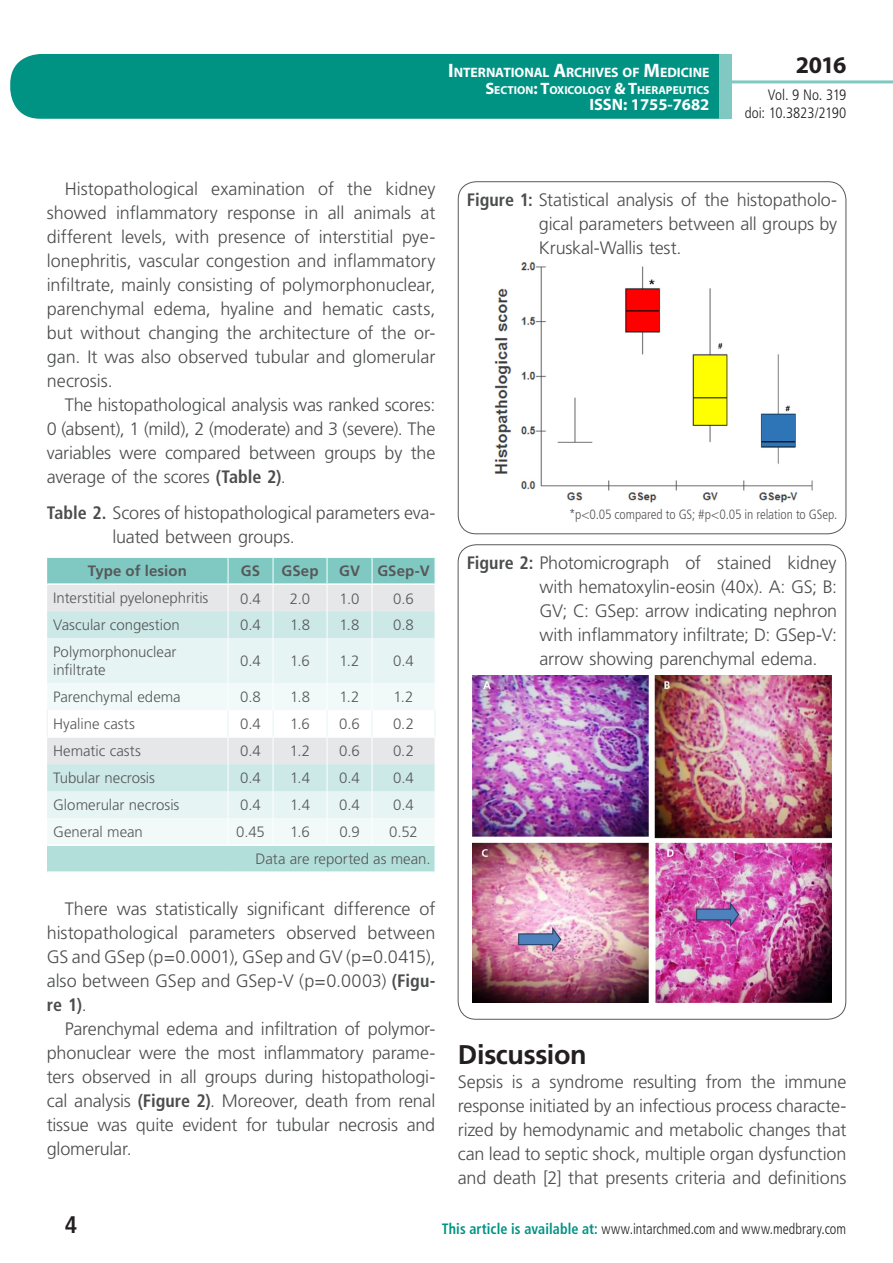
<style>
.page{position:relative;width:893px;height:1263px;background:#fff}
.page>*{position:absolute;margin:0;border:0;box-sizing:border-box;transform-origin:0 0}
.t1{font:700 27px "Frutiger LT Std";letter-spacing:-.015em;color:#231f20}
.t2{font:700 24px "Myriad Pro";color:#231f20}
.t3{font:700 condensed 24px "Frutiger LT Std";color:#231f20}
.t4{font:300 18px/24px "Frutiger LT Std";letter-spacing:-.01em;color:#4b4c4d;text-align:justify}
.t5{font:700 16.5px "Myriad Pro";color:#fff}
.t6{font:300 15px/18px "Frutiger LT Std";color:#57585a}
.t7{font:300 condensed 15px "Frutiger LT Std";letter-spacing:.005em;color:#231f20;scale:.94 1}
.t8{font:300 condensed 15px/18px "Frutiger LT Std";letter-spacing:.005em;color:#231f20;text-align:right}
.t9{font:700 15px "Frutiger LT Std";letter-spacing:.005em;color:#57585a}
.t10{font:700 13.65px "Myriad Pro";letter-spacing:-.005em;color:#fff}
.t11{font:300 condensed 13.5px "Frutiger LT Std";letter-spacing:-.005em;color:#57585a}
.t12{font:700 11.55px "Myriad Pro";color:#fff}
.s1{font-size:19.5px}
.s2{font-size:16.5px}
.s3{font-weight:700;font-stretch:condensed}
.s4{font-weight:700;color:#009384}
</style>
<div class="page">
<div style="left:10px;top:54px;width:775px;height:65px;background:#009384;border-radius:30px"></div>
<div style="left:732px;top:0;width:161px;height:157px;background:#fff"></div>
<hr style="left:730px;top:80px;width:163px;height:3px;background:#80c9c2">
<div style="left:719px;top:54px;width:13px;height:65px;background:#80c9c2"></div>
<div style="left:47px;top:638px;width:388px;height:45px;background:#e6f4f3"></div>
<svg style="left:47px;top:558px;width:388px;height:80px"></svg>
<hr style="left:228px;top:638px;width:1px;height:45px;background:#fff">
<hr style="left:273px;top:638px;width:1px;height:45px;background:#fff">
<hr style="left:327px;top:638px;width:1px;height:45px;background:#fff">
<hr style="left:372px;top:638px;width:1px;height:45px;background:#fff">
<svg style="left:47px;top:683px;width:389px;height:188px"></svg>
<hr style="left:47px;top:583px;width:181px;height:2px;background:#fff">
<hr style="left:228px;top:583px;width:45px;height:2px;background:#fff">
<hr style="left:273px;top:583px;width:54px;height:2px;background:#fff">
<hr style="left:327px;top:583px;width:45px;height:2px;background:#fff">
<hr style="left:372px;top:583px;width:63px;height:2px;background:#fff">
<div style="left:458px;top:181px;width:388px;height:353px;border:1px solid #57585a;border-radius:18px"></div>
<img style="left:494px;top:262px;width:319px;height:241px">
<img style="left:472px;top:675px;width:360px;height:328px">
<p class="t10" style="left:448px;top:64px;width:263px"><span class="s1">I</span>NTERNATIONAL <span class="s1">A</span>RCHIVES OF <span class="s1">M</span>EDICINE</p>
<p class="t12" style="left:485px;top:82px;width:226px"><span class="s2">S</span>ECTION<span class="s2">: T</span>OXICOLOGY <span class="s2">&amp; T</span>HERAPEUTICS</p>
<p class="t5" style="left:589px;top:94px;width:122px">ISSN: 1755-7682</p>
<h2 class="t2" style="left:796px;top:49px;width:52px">2016</h2>
<p class="t8" style="left:745px;top:86px;width:103px">Vol. 9 No. 319 doi: 10.3823/2190</p>
<p class="t4" style="left:47px;top:177px;width:390px;text-indent:18px">Histopathological examination of the kidney showed inflammatory response in all animals at different levels, with presence of interstitial pye&shy;lonephritis, vascular congestion and inflammatory infiltrate, mainly consisting of polymorphonuclear, parenchymal edema, hyaline and hematic casts, but without changing the architecture of the or&shy;gan. It was also observed tubular and glomerular necrosis.</p>
<p class="t4" style="left:47px;top:393px;width:390px;text-indent:18px">The histopathological analysis was ranked scores:<br>0 (absent), 1 (mild), 2 (moderate) and 3 (severe). The variables were compared between groups by the average of the scores <span class="s3">(Table 2)</span>.</p>
<p class="t4" style="left:113px;top:501px;width:325px;text-indent:-66px"><span class="s3">Table 2.</span> Scores of histopathological parameters eva&shy;luated between groups.</p>
<p class="t9" style="left:88px;top:562px;width:101px">Type of lesion</p>
<p class="t9" style="left:241px;top:562px;width:21px">GS</p>
<p class="t9" style="left:282px;top:562px;width:38px">GSep</p>
<p class="t9" style="left:339px;top:562px;width:92px">GV GSep-V</p>
<p class="t6" style="left:53px;top:589px;width:157px">Interstitial pyelonephritis</p>
<p class="t6" style="left:240px;top:590px;width:22px">0.4</p>
<p class="t6" style="left:290px;top:590px;width:22px">2.0</p>
<p class="t6" style="left:340px;top:590px;width:21px">1.0</p>
<p class="t6" style="left:393px;top:590px;width:22px">0.6</p>
<p class="t6" style="left:53px;top:616px;width:128px">Vascular congestion</p>
<p class="t6" style="left:240px;top:616px;width:22px">0.4</p>
<p class="t6" style="left:290px;top:616px;width:22px">1.8</p>
<p class="t6" style="left:339px;top:616px;width:22px">1.8</p>
<p class="t6" style="left:393px;top:616px;width:22px">0.8</p>
<p class="t6" style="left:53px;top:643px;width:125px">Polymorphonuclear infiltrate</p>
<p class="t6" style="left:240px;top:652px;width:22px">0.4</p>
<p class="t6" style="left:290px;top:652px;width:21px">1.6</p>
<p class="t6" style="left:339px;top:652px;width:22px">1.2</p>
<p class="t6" style="left:393px;top:652px;width:22px">0.4</p>
<p class="t6" style="left:53px;top:688px;width:129px">Parenchymal edema</p>
<p class="t6" style="left:240px;top:688px;width:22px">0.8</p>
<p class="t6" style="left:290px;top:688px;width:22px">1.8</p>
<p class="t6" style="left:339px;top:688px;width:22px">1.2</p>
<p class="t6" style="left:393px;top:688px;width:22px">1.2</p>
<p class="t6" style="left:53px;top:715px;width:83px">Hyaline casts</p>
<p class="t6" style="left:240px;top:715px;width:22px">0.4</p>
<p class="t6" style="left:290px;top:715px;width:21px">1.6</p>
<p class="t6" style="left:339px;top:715px;width:22px">0.6</p>
<p class="t6" style="left:393px;top:715px;width:22px">0.2</p>
<p class="t6" style="left:53px;top:742px;width:89px">Hematic casts</p>
<p class="t6" style="left:240px;top:742px;width:22px">0.4</p>
<p class="t6" style="left:290px;top:742px;width:22px">1.2</p>
<p class="t6" style="left:339px;top:742px;width:22px">0.6</p>
<p class="t6" style="left:393px;top:742px;width:22px">0.2</p>
<p class="t6" style="left:53px;top:769px;width:103px">Tubular necrosis</p>
<p class="t6" style="left:240px;top:769px;width:22px">0.4</p>
<p class="t6" style="left:290px;top:769px;width:21px">1.4</p>
<p class="t6" style="left:339px;top:769px;width:22px">0.4</p>
<p class="t6" style="left:393px;top:769px;width:22px">0.4</p>
<p class="t6" style="left:53px;top:796px;width:128px">Glomerular necrosis</p>
<p class="t6" style="left:240px;top:796px;width:22px">0.4</p>
<p class="t6" style="left:290px;top:796px;width:21px">1.4</p>
<p class="t6" style="left:339px;top:796px;width:22px">0.4</p>
<p class="t6" style="left:393px;top:796px;width:22px">0.4</p>
<p class="t6" style="left:53px;top:823px;width:91px">General mean</p>
<p class="t6" style="left:236px;top:823px;width:30px">0.45</p>
<p class="t6" style="left:290px;top:823px;width:21px">1.6</p>
<p class="t6" style="left:339px;top:823px;width:22px">0.9</p>
<p class="t6" style="left:256px;top:818px;width:176px;line-height:27.3px;text-indent:134px">0.52<br>Data are reported as mean.</p>
<p class="t4" style="left:47px;top:897px;width:390px;text-indent:18px">There was statistically significant difference of histopathological parameters observed between GS and GSep (p=0.0001), GSep and GV (p=0.0415), also between GSep and GSep-V (p=0.0003) <span class="s3">(Figu&shy;re 1)</span>.</p>
<p class="t4" style="left:47px;top:1017px;width:390px;text-indent:18px">Parenchymal edema and infiltration of polymor&shy;phonuclear were the most inflammatory parame&shy;ters observed in all groups during histopathologi&shy;cal analysis <span class="s3">(Figure 2)</span>. Moreover, death from renal tissue was quite evident for tubular necrosis and glomerular.</p>
<p class="t4" style="left:539px;top:188px;width:300px;text-indent:-72px"><span class="s3">Figure 1:</span> Statistical analysis of the histopatholo&shy;gical parameters between all groups by Kruskal-Wallis test.</p>
<p class="t11" style="left:569px;top:506px;width:270px">*p&lt;0.05 compared to GS; #p&lt;0.05 in relation to GSep.</p>
<p class="t4" style="left:539px;top:551px;width:299px;text-indent:-73px"><span class="s3">Figure 2:</span> Photomicrograph of stained kidney with hematoxylin-eosin (40x). A: GS; B:<br>GV; C: GSep: arrow indicating nephron with inflammatory infiltrate; D: GSep-V: arrow showing parenchymal edema.</p>
<h1 class="t1" style="left:458px;top:1039px;width:130px">Discussion</h1>
<p class="t4" style="left:458px;top:1070px;width:390px">Sepsis is a syndrome resulting from the immune response initiated by an infectious process characte&shy;rized by hemodynamic and metabolic changes that can lead to septic shock, multiple organ dysfunction and death [2] that presents criteria and definitions</p>
<h2 class="t3" style="left:65px;top:1210px;width:14px">4</h2>
<p class="t7" style="left:442px;top:1220px;width:432px"><span class="s4">This article is available at:</span> www.intarchmed.com and www.medbrary.com</p>
</div>
